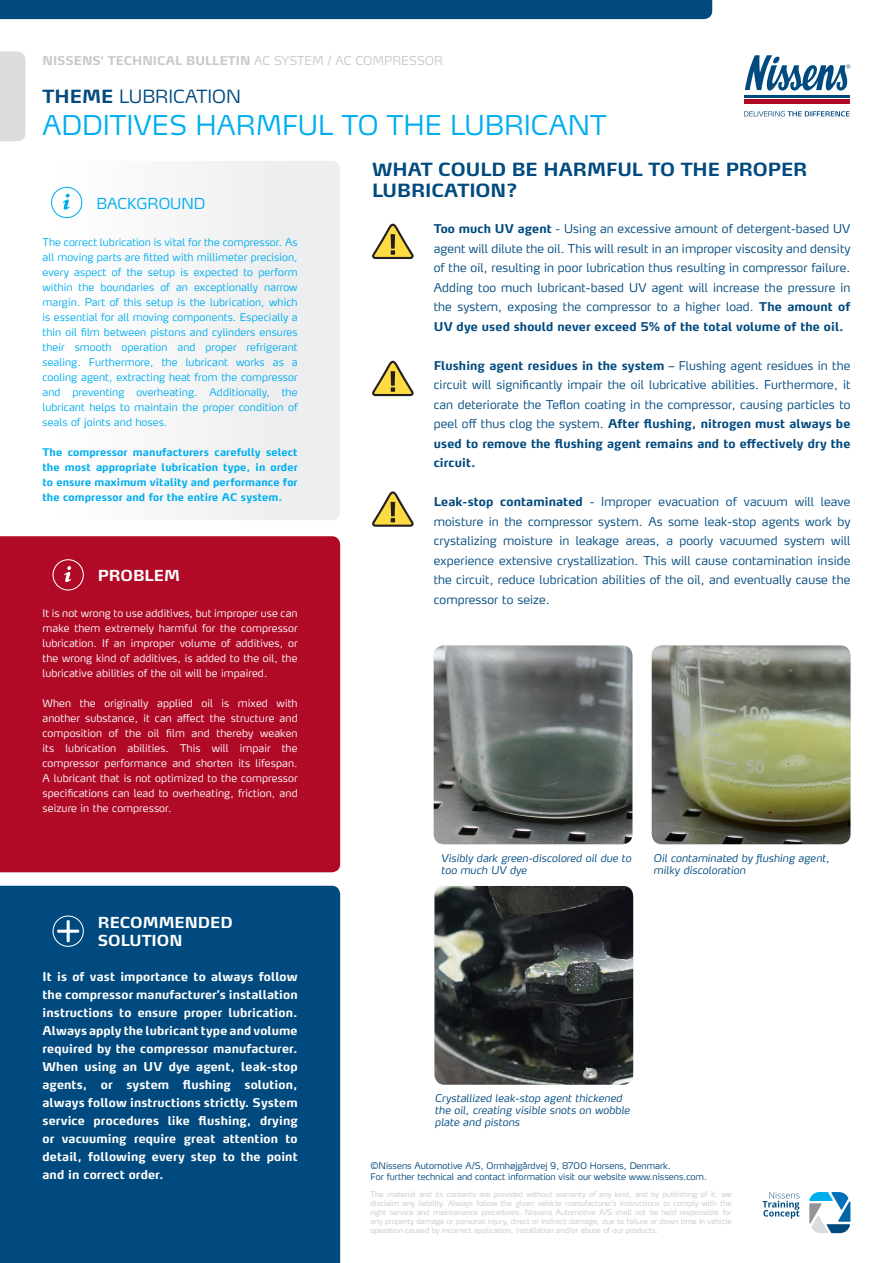
<style>
.page{position:relative;width:893px;height:1263px;background:#fff}
.page>*{position:absolute;margin:0;border:0;box-sizing:border-box;transform-origin:0 0}
.t1{font:300 27px "Max LF";color:#00aeef}
.t2{font:700 18px "Max LF";color:#004a7f}
.t3{font:300 18px "Max LF";color:#004a7f}
.t4{font:700 15px/18px "Max LF";color:#fff}
.t5{font:300 15px "Max LF";color:#00aeef}
.t6{font:300 12px/19.5px "Max LF";letter-spacing:.01em;color:#004a7f;text-align:justify}
.t7{font:700 12px/18px "Max LF";letter-spacing:.01em;color:#fff;text-align:justify}
.t8{font:700 12px "Max LF";color:#c7c8ca}
.t9{font:300 10.5px/15px "Max LF";letter-spacing:.01em;color:#00aeef;text-align:justify}
.t10{font:300 10.5px/15px "Max LF";letter-spacing:.01em;color:#fff;text-align:justify}
.t11{font:italic 300 10.5px/12px "Max LF";letter-spacing:.01em;color:#004a7f}
.t12{font:700 10.5px/15px "Max LF";letter-spacing:.01em;color:#00aeef;text-align:justify}
.t13{font:300 9px/10.8px "Max LF";color:#004a7f}
.t14{font:300 7.5px/9px "Max LF";color:#c7c8ca;text-align:justify}
.s1{font-weight:300}
.s2{font-weight:700}
</style>
<div class="page">
<div style="left:0;top:536px;width:340px;height:336px;background:#b00a27"></div>
<div style="left:0;top:886px;width:340px;height:377px;background:#004a7f"></div>
<svg style="left:65px;top:161px;width:275px;height:359px;fill:#f4f4f4"></svg>
<svg style="left:745px;top:55px;width:106px;height:43px"></svg>
<svg style="left:744px;top:111px;width:105px;height:5px"></svg>
<hr style="left:744px;top:95px;width:105px;height:2px;background:#004a7f">
<div style="left:744px;top:99px;width:105px;height:5px;background:#b00a27"></div>
<div style="left:0;top:0;width:712px;height:19px;background:#004a7f"></div>
<div style="left:0;top:51px;width:26px;height:90px;background:#dcdddf"></div>
<svg style="left:763px;top:1192px;width:36px;height:27px"></svg>
<svg style="left:809px;top:1192px;width:41px;height:41px"></svg>
<svg style="left:51px;top:187px;width:31px;height:31px"></svg>
<svg style="left:53px;top:559px;width:31px;height:31px"></svg>
<svg style="left:53px;top:915px;width:31px;height:32px"></svg>
<img style="left:652px;top:645px;width:198px;height:199px">
<img style="left:434px;top:886px;width:199px;height:199px">
<img style="left:434px;top:645px;width:198px;height:199px">
<svg style="left:372px;top:223px;width:42px;height:36px"></svg>
<svg style="left:372px;top:360px;width:42px;height:36px"></svg>
<svg style="left:372px;top:491px;width:42px;height:36px"></svg>
<p class="t8" style="left:43px;top:53px;width:402px">NISSENS’ TECHNICAL BULLETIN <span class="s1">AC SYSTEM / AC COMPRESSOR</span></p>
<p class="t3" style="left:43px;top:85px;width:200px"><span class="s2">THEME</span> LUBRICATION</p>
<p class="t1" style="left:43px;top:108px;width:565px">ADDITIVES HARMFUL TO THE LUBRICANT</p>
<p class="t5" style="left:96px;top:194px;width:110px">BACKGROUND</p>
<p class="t9" style="left:43px;top:234px;width:257px">The correct lubrication is vital for the compressor. As all moving parts are fitted with millimeter precision, every aspect of the setup is expected to perform within the boundaries of an exceptionally narrow margin. Part of this setup is the lubrication, which is essential for all moving components. Especially a thin oil film between pistons and cylinders ensures their smooth operation and proper refrigerant sealing. Furthermore, the lubricant works as a cooling agent, extracting heat from the compressor and preventing overheating. Additionally, the lubricant helps to maintain the proper condition of seals of joints and hoses.</p>
<p class="t12" style="left:43px;top:444px;width:257px">The compressor manufacturers carefully select the most appropriate lubrication type, in order to ensure maximum vitality and performance for the compressor and for the entire AC system.</p>
<p class="t4" style="left:98px;top:566px;width:84px">PROBLEM</p>
<p class="t10" style="left:43px;top:606px;width:257px">It is not wrong to use additives, but improper use can make them extremely harmful for the compressor lubrication. If an improper volume of additives, or the wrong kind of additives, is added to the oil, the lubricative abilities of the oil will be impaired.</p>
<p class="t10" style="left:43px;top:696px;width:257px">When the originally applied oil is mixed with another substance, it can affect the structure and composition of the oil film and thereby weaken its lubrication abilities. This will impair the compressor performance and shorten its lifespan.<br>A lubricant that is not optimized to the compressor specifications can lead to overheating, friction, and seizure in the compressor.</p>
<p class="t4" style="left:98px;top:913px;width:136px">RECOMMENDED<br>SOLUTION</p>
<p class="t7" style="left:43px;top:968px;width:257px">It is of vast importance to always follow the compressor manufacturer’s installation instructions to ensure proper lubrication.<br>Always apply the lubricant type and volume required by the compressor manufacturer.<br>When using an UV dye agent, leak-stop agents, or system flushing solution, always follow instructions strictly. System service procedures like flushing, drying or vacuuming require great attention to detail, following every step to the point and in correct order.</p>
<p class="t2" style="left:372px;top:158px;width:437px">WHAT COULD BE HARMFUL TO THE PROPER</p>
<p class="t2" style="left:372px;top:179px;width:147px">LUBRICATION?</p>
<p class="t6" style="left:434px;top:219px;width:418px"><span class="s2">Too much UV agent</span> - Using an excessive amount of detergent-based UV agent will dilute the oil. This will result in an improper viscosity and density of the oil, resulting in poor lubrication thus resulting in compressor failure.<br>Adding too much lubricant-based UV agent will increase the pressure in the system, exposing the compressor to a higher load. <span class="s2">The amount of UV dye used should never exceed 5% of the total volume of the oil.</span></p>
<p class="t6" style="left:434px;top:356px;width:418px"><span class="s2">Flushing agent residues in the system</span> – Flushing agent residues in the circuit will significantly impair the oil lubricative abilities. Furthermore, it can deteriorate the Teflon coating in the compressor, causing particles to peel off thus clog the system. <span class="s2">After flushing, nitrogen must always be used to remove the flushing agent remains and to effectively dry the circuit.</span></p>
<p class="t6" style="left:434px;top:492px;width:418px"><span class="s2">Leak-stop contaminated</span> - Improper evacuation of vacuum will leave moisture in the compressor system. As some leak-stop agents work by crystalizing moisture in leakage areas, a poorly vacuumed system will experience extensive crystallization. This will cause contamination inside the circuit, reduce lubrication abilities of the oil, and eventually cause the compressor to seize.</p>
<p class="t11" style="left:441px;top:851px;width:192px">Visibly dark green-discolored oil due to too much UV dye</p>
<p class="t11" style="left:653px;top:851px;width:177px">Oil contaminated by flushing agent, milky discoloration</p>
<p class="t11" style="left:435px;top:1092px;width:196px">Crystallized leak-stop agent thickened the oil, creating visible snots on wobble plate and pistons</p>
<p class="t13" style="left:371px;top:1160px;width:338px">©Nissens Automotive A/S, Ormhøjgårdvej 9, 8700 Horsens, Denmark.<br>For further technical and contact information visit our website www.nissens.com.</p>
<p class="t14" style="left:371px;top:1190px;width:362px">The material and its contents are provided without warranty of any kind, and by publishing of it, we disclaim any liability. Always follow the given vehicle manufacturer’s instructions to comply with the right service and maintenance procedures. Nissens Automotive A/S shall not be held responsible for any property damage or personal injury, direct or indirect damage, due to failure or down time in vehicle operation caused by incorrect application, installation and/or abuse of our products.</p>
</div>
